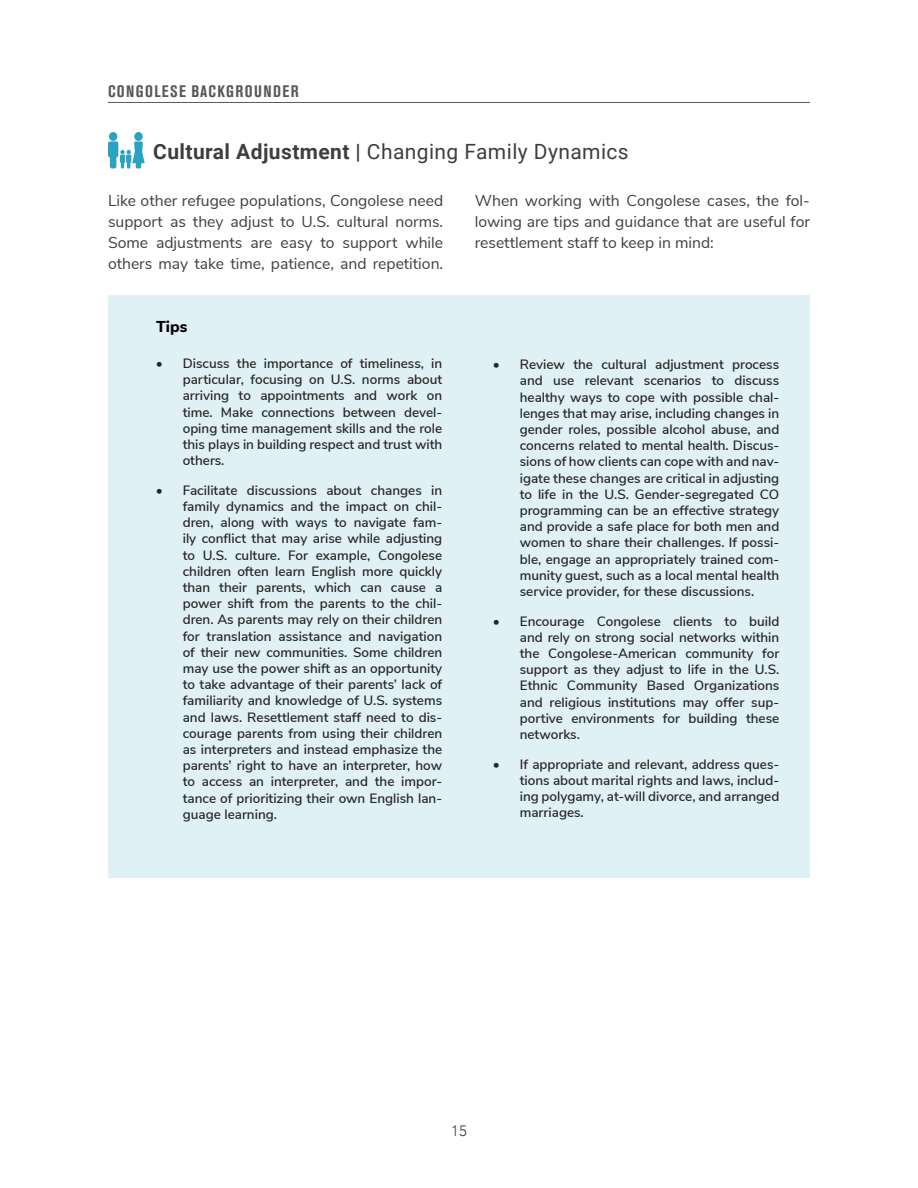
<style>
.page{position:relative;width:918px;height:1188px;background:#fff}
.page>*{position:absolute;margin:0;border:0;box-sizing:border-box;transform-origin:0 0}
.Chapter_Title{font:21px "Roboto";letter-spacing:.02em;color:#3e3e3f}
.t1{font:700 condensed 16.5px "Akzidenz Grotesk BE";letter-spacing:.085em;color:#57585a}
.Body_Text{font:15.75px/21px "Nunito Sans";color:#3e3e3f;text-align:justify}
.Body_Text-2{font:800 15.75px "Nunito Sans";color:#000}
.t2{font:300 15px "Avenir";color:#3e3e3f}
.t3{font:600 13.5px/16.2px "Nunito Sans";color:#282526;text-align:justify}
.s1{font-weight:700}
</style>
<div class="page">
<hr style="left:108px;top:102px;width:702px;height:1px;background:#57585a">
<div style="left:108px;top:295px;width:702px;height:583px;background:#e0f1f5"></div>
<div style="left:109px;top:132px;width:8px;height:9px;background:#29a3be;border-radius:50%"></div>
<div style="left:134px;top:132px;width:9px;height:9px;background:#29a3be;border-radius:50%"></div>
<svg style="left:108px;top:141px;width:37px;height:27px"></svg>
<p class="t1" style="left:108px;top:82px;width:192px">CONGOLESE BACKGROUNDER</p>
<p class="Chapter_Title" style="left:153px;top:137px;width:477px"><span class="s1">Cultural Adjustment |</span> Changing Family Dynamics</p>
<p class="Body_Text" style="left:108px;top:189px;width:337px">Like other refugee populations, Congolese need support as they adjust to U.S. cultural norms.<br>Some adjustments are easy to support while others may take time, patience, and repetition.</p>
<p class="Body_Text" style="left:475px;top:189px;width:337px">When working with Congolese cases, the fol&shy;lowing are tips and guidance that are useful for resettlement staff to keep in mind:</p>
<p class="Body_Text-2" style="left:156px;top:314px;width:33px">Tips</p>
<p class="t3" style="left:183px;top:354px;width:261px;text-indent:-27px">• Discuss the importance of timeliness, in particular, focusing on U.S. norms about arriving to appointments and work on time. Make connections between devel&shy;oping time management skills and the role this plays in building respect and trust with others.</p>
<p class="t3" style="left:183px;top:481px;width:261px;text-indent:-27px">• Facilitate discussions about changes in family dynamics and the impact on chil&shy;dren, along with ways to navigate fam&shy;ily conflict that may arise while adjusting to U.S. culture. For example, Congolese children often learn English more quickly than their parents, which can cause a power shift from the parents to the chil&shy;dren. As parents may rely on their children for translation assistance and navigation of their new communities. Some children may use the power shift as an opportunity to take advantage of their parents’ lack of familiarity and knowledge of U.S. systems and laws. Resettlement staff need to dis&shy;courage parents from using their children as interpreters and instead emphasize the parents’ right to have an interpreter, how to access an interpreter, and the impor&shy;tance of prioritizing their own English lan&shy;guage learning.</p>
<p class="t3" style="left:520px;top:356px;width:261px;text-indent:-27px">• Review the cultural adjustment process and use relevant scenarios to discuss healthy ways to cope with possible chal&shy;lenges that may arise, including changes in gender roles, possible alcohol abuse, and concerns related to mental health. Discus&shy;sions of how clients can cope with and nav&shy;igate these changes are critical in adjusting to life in the U.S. Gender-segregated CO programming can be an effective strategy and provide a safe place for both men and women to share their challenges. If possi&shy;ble, engage an appropriately trained com&shy;munity guest, such as a local mental health service provider, for these discussions.</p>
<p class="t3" style="left:520px;top:612px;width:261px;text-indent:-27px">• Encourage Congolese clients to build and rely on strong social networks within the Congolese-American community for support as they adjust to life in the U.S.<br>Ethnic Community Based Organizations and religious institutions may offer sup&shy;portive environments for building these networks.</p>
<p class="t3" style="left:520px;top:755px;width:261px;text-indent:-27px">• If appropriate and relevant, address ques&shy;tions about marital rights and laws, includ&shy;ing polygamy, at-will divorce, and arranged marriages.</p>
<p class="t2" style="left:451px;top:1122px;width:17px">15</p>
</div>
